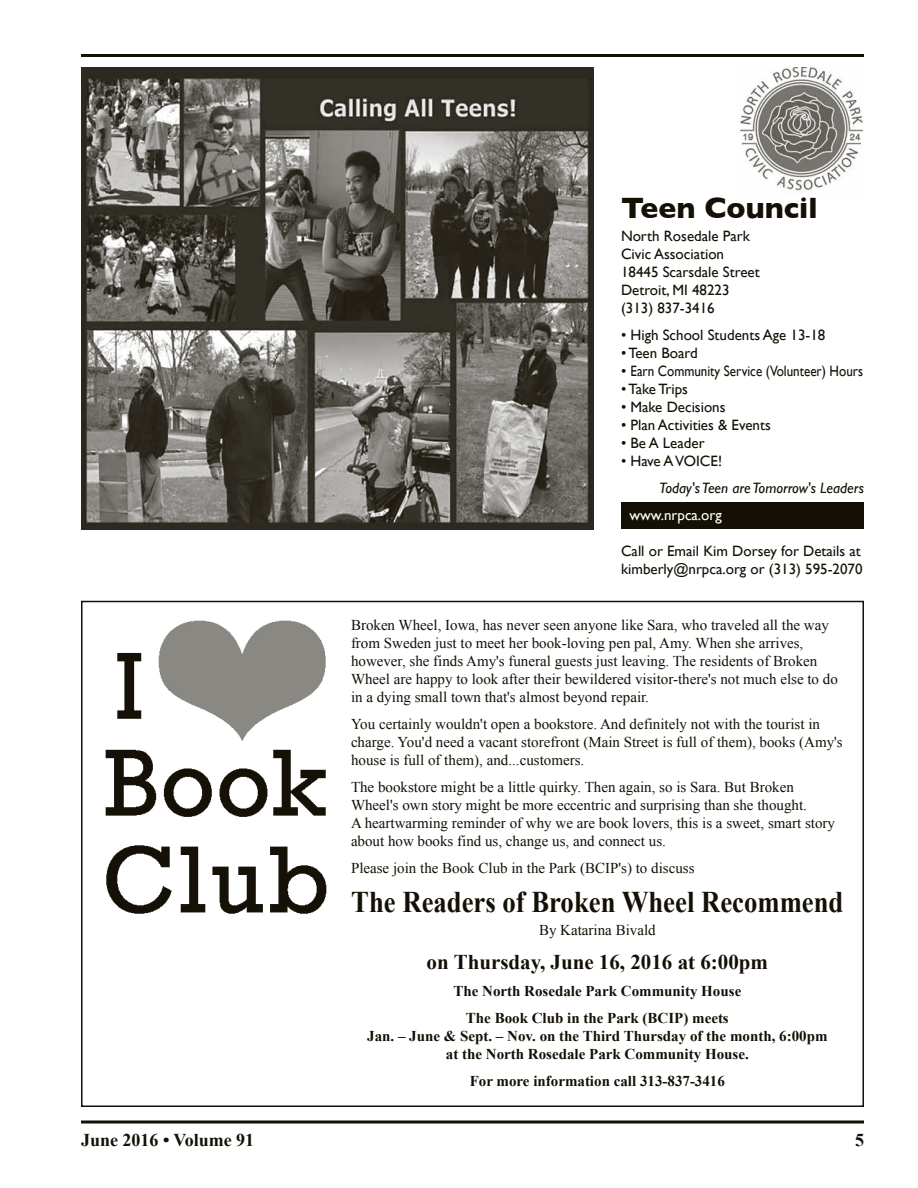
<style>
.page{position:relative;width:918px;height:1188px;background:#fff}
.page>*{position:absolute;margin:0;border:0;box-sizing:border-box;transform-origin:0 0}
.t1{font:700 30px "Times New Roman";color:#141006;scale:.89 1}
.t2{font:700 30px "Gill Sans";color:#141006}
.t3{font:700 21px "Times New Roman";color:#141006}
.t4{font:700 18px "Times New Roman";color:#141006}
.t5{font:15px/18px "Times New Roman";color:#141006}
.t6{font:15px/18px "Gill Sans";color:#141006}
.t7{font:700 15px/27px "Times New Roman";color:#141006;text-align:center}
.t8{font:italic 15px "Gill Sans";color:#141006}
.t9{font:15px "Gill Sans";color:#fff}
</style>
<div class="page">
<svg style="left:81px;top:1120px;width:783px;height:4px;background:#4e4b44"></svg>
<hr style="left:81px;top:54px;width:783px;height:3px;background:#141006">
<img style="left:81px;top:68px;width:513px;height:461px">
<img style="left:739px;top:68px;width:125px;height:125px">
<div style="left:621px;top:502px;width:243px;height:28px;background:#141006"></div>
<img style="left:105px;top:620px;width:222px;height:294px">
<h1 class="t2" style="left:621px;top:184px;width:198px">Teen Council</h1>
<p class="t6" style="left:621px;top:227px;width:140px">North Rosedale Park<br>Civic Association<br>18445 Scarsdale Street<br>Detroit, MI 48223 (313) 837-3416</p>
<p class="t6" style="left:621px;top:326px;width:206px">• High School Students Age 13-18</p>
<p class="t6" style="left:621px;top:344px;width:78px">• Teen Board</p>
<p class="t6" style="left:621px;top:362px;width:244px">• Earn Community Service (Volunteer) Hours</p>
<p class="t6" style="left:621px;top:380px;width:69px">• Take Trips</p>
<p class="t6" style="left:621px;top:398px;width:106px">• Make Decisions</p>
<p class="t6" style="left:621px;top:416px;width:151px">• Plan Activities &amp; Events</p>
<p class="t6" style="left:621px;top:434px;width:85px">• Be A Leader</p>
<p class="t6" style="left:621px;top:452px;width:103px">• Have A VOICE!</p>
<p class="t8" style="left:659px;top:479px;width:206px">Today's Teen are Tomorrow's Leaders</p>
<p class="t9" style="left:629px;top:506px;width:94px">www.nrpca.org</p>
<p class="t6" style="left:621px;top:542px;width:243px">Call or Email Kim Dorsey for Details at kimberly@nrpca.org or (313) 595-2070</p>
<p class="t5" style="left:351px;top:616px;width:488px">Broken Wheel, Iowa, has never seen anyone like Sara, who traveled all the way from Sweden just to meet her book-loving pen pal, Amy. When she arrives, however, she finds Amy's funeral guests just leaving. The residents of Broken Wheel are happy to look after their bewildered visitor-there's not much else to do in a dying small town that's almost beyond repair.</p>
<p class="t5" style="left:351px;top:715px;width:493px">You certainly wouldn't open a bookstore. And definitely not with the tourist in charge. You'd need a vacant storefront (Main Street is full of them), books (Amy's house is full of them), and...customers.</p>
<p class="t5" style="left:351px;top:778px;width:486px">The bookstore might be a little quirky. Then again, so is Sara. But Broken Wheel's own story might be more eccentric and surprising than she thought.<br>A heartwarming reminder of why we are book lovers, this is a sweet, smart story about how books find us, change us, and connect us.</p>
<p class="t5" style="left:351px;top:859px;width:345px">Please join the Book Club in the Park (BCIP's) to discuss</p>
<h1 class="t1" style="left:351px;top:882px;width:555px">The Readers of Broken Wheel Recommend</h1>
<p class="t5" style="left:539px;top:921px;width:118px">By Katarina Bivald</p>
<h2 class="t3" style="left:427px;top:947px;width:343px">on Thursday, June 16, 2016 at 6:00pm</h2>
<p class="t7" style="left:453px;top:977px;width:289px">The North Rosedale Park Community House<br>The Book Club in the Park (BCIP) meets</p>
<p class="t7" style="left:367px;top:1027px;width:462px;line-height:18px">Jan. – June &amp; Sept. – Nov. on the Third Thursday of the month, 6:00pm at the North Rosedale Park Community House.</p>
<p class="t7" style="left:470px;top:1067px;width:257px">For more information call 313-837-3416</p>
<p class="t4" style="left:81px;top:1128px;width:175px">June 2016 • Volume 91</p>
<p class="t4" style="left:855px;top:1128px;width:10px">5</p>
</div>
